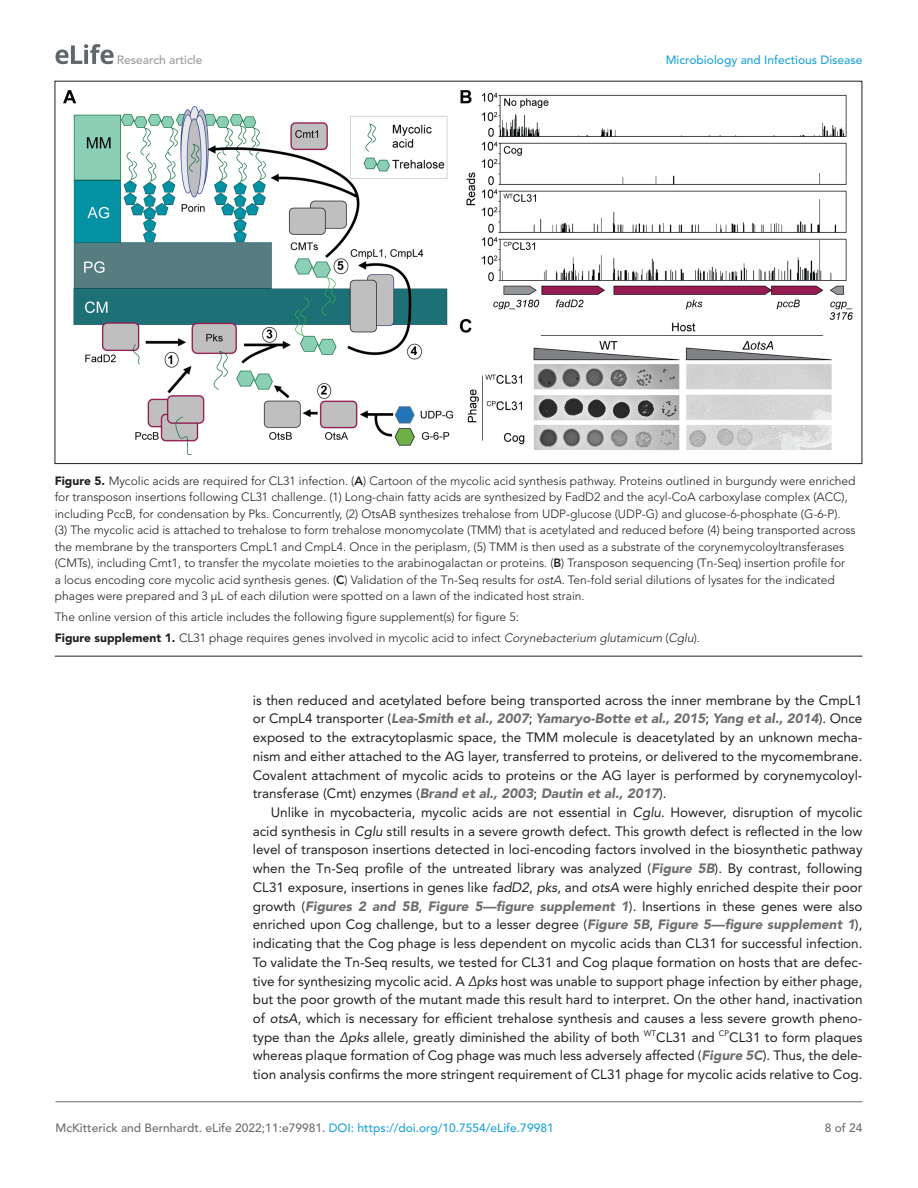
<style>
.page{position:relative;width:918px;height:1188px;background:#fff}
.page>*{position:absolute;margin:0;border:0;box-sizing:border-box;transform-origin:0 0}
.t1{font:13.5px/18.8px "Avenir LT Std";color:#231f20;text-align:justify}
.t2{font:300 12px/16.5px "Avenir LT Std";color:#231f20}
.t3{font:500 12px "Avenir LT Std";color:#6e6e70}
.t4{font:500 12px "Avenir LT Std";color:#1ea4d7}
.t5{font:500 12px "Avenir LT Std";color:#9a9a9a}
.s1{font-weight:900}
.s2{font-weight:800}
.s3{font-style:italic}
.s4{font-weight:900;font-style:italic;color:#6e6e70}
.s5{color:#1ea4d7}
</style>
<div class="page">
<svg style="left:56px;top:44px;width:58px;height:20px"></svg>
<hr style="left:56px;top:1101px;width:806px;height:1px;background:#6e6e70">
<hr style="left:55px;top:656px;width:807px;height:1px;background:#231f20">
<img style="left:64px;top:90px;width:789px;height:365px">
<p class="t5" style="left:117px;top:53px;width:87px">Research article</p>
<p class="t4" style="left:666px;top:53px;width:198px">Microbiology and Infectious Disease</p>
<p class="t2" style="left:55px;top:472px;width:802px"><span class="s1">Figure 5.</span> Mycolic acids are required for CL31 infection. (<span class="s2">A</span>) Cartoon of the mycolic acid synthesis pathway. Proteins outlined in burgundy were enriched for transposon insertions following CL31 challenge. (1) Long-chain fatty acids are synthesized by FadD2 and the acyl-CoA carboxylase complex (ACC), including PccB, for condensation by Pks. Concurrently, (2) OtsAB synthesizes trehalose from UDP-glucose (UDP-G) and glucose-6-phosphate (G-6-P). (3) The mycolic acid is attached to trehalose to form trehalose monomycolate (TMM) that is acetylated and reduced before (4) being transported across the membrane by the transporters CmpL1 and CmpL4. Once in the periplasm, (5) TMM is then used as a substrate of the corynemycoloyltransferases (CMTs), including Cmt1, to transfer the mycolate moieties to the arabinogalactan or proteins. (<span class="s2">B</span>) Transposon sequencing (Tn-Seq) insertion profile for<br>a locus encoding core mycolic acid synthesis genes. (<span class="s2">C</span>) Validation of the Tn-Seq results for <span class="s3">ostA</span>. Ten-fold serial dilutions of lysates for the indicated phages were prepared and 3 µL of each dilution were spotted on a lawn of the indicated host strain.</p>
<p class="t2" style="left:55px;top:607px;width:647px;line-height:21px">The online version of this article includes the following figure supplement(s) for figure 5:<br><span class="s1">Figure supplement 1.</span> CL31 phage requires genes involved in mycolic acid to infect <span class="s3">Corynebacterium glutamicum</span> (<span class="s3">Cglu</span>).</p>
<p class="t1" style="left:253px;top:691px;width:611px">is then reduced and acetylated before being transported across the inner membrane by the CmpL1 or CmpL4 transporter (<span class="s4">Lea-Smith et al., 2007</span>; <span class="s4">Yamaryo-Botte et al., 2015</span>; <span class="s4">Yang et al., 2014</span>). Once exposed to the extracytoplasmic space, the TMM molecule is deacetylated by an unknown mecha&shy;nism and either attached to the AG layer, transferred to proteins, or delivered to the mycomembrane.<br>Covalent attachment of mycolic acids to proteins or the AG layer is performed by corynemycoloyl&shy;transferase (Cmt) enzymes (<span class="s4">Brand et al., 2003</span>; <span class="s4">Dautin et al., 2017</span>).</p>
<p class="t1" style="left:253px;top:803px;width:611px;text-indent:18px">Unlike in mycobacteria, mycolic acids are not essential in <span class="s3">Cglu</span>. However, disruption of mycolic acid synthesis in <span class="s3">Cglu</span> still results in a severe growth defect. This growth defect is reflected in the low level of transposon insertions detected in loci-encoding factors involved in the biosynthetic pathway when the Tn-Seq profile of the untreated library was analyzed (<span class="s4">Figure 5B</span>). By contrast, following CL31 exposure, insertions in genes like <span class="s3">fadD2</span>, <span class="s3">pks</span>, and <span class="s3">otsA</span> were highly enriched despite their poor growth (<span class="s4">Figures 2 and 5B</span>, <span class="s4">Figure 5—figure supplement 1</span>). Insertions in these genes were also enriched upon Cog challenge, but to a lesser degree (<span class="s4">Figure 5B</span>, <span class="s4">Figure 5—figure supplement 1</span>), indicating that the Cog phage is less dependent on mycolic acids than CL31 for successful infection.<br>To validate the Tn-Seq results, we tested for CL31 and Cog plaque formation on hosts that are defec&shy;tive for synthesizing mycolic acid. A <span class="s3">Δpks</span> host was unable to support phage infection by either phage, but the poor growth of the mutant made this result hard to interpret. On the other hand, inactivation of <span class="s3">otsA</span>, which is necessary for efficient trehalose synthesis and causes a less severe growth pheno&shy;type than the <span class="s3">Δpks</span> allele, greatly diminished the ability of both <sup>WT</sup>CL31 and <sup>CP</sup>CL31 to form plaques whereas plaque formation of Cog phage was much less adversely affected (<span class="s4">Figure 5C</span>). Thus, the dele&shy;tion analysis confirms the more stringent requirement of CL31 phage for mycolic acids relative to Cog.</p>
<p class="t3" style="left:56px;top:1121px;width:500px">McKitterick and Bernhardt. eLife 2022;11:e79981. <span class="s5">DOI: https://doi.org/10.7554/eLife.79981</span></p>
<p class="t3" style="left:825px;top:1121px;width:39px">8 of 24</p>
</div>
